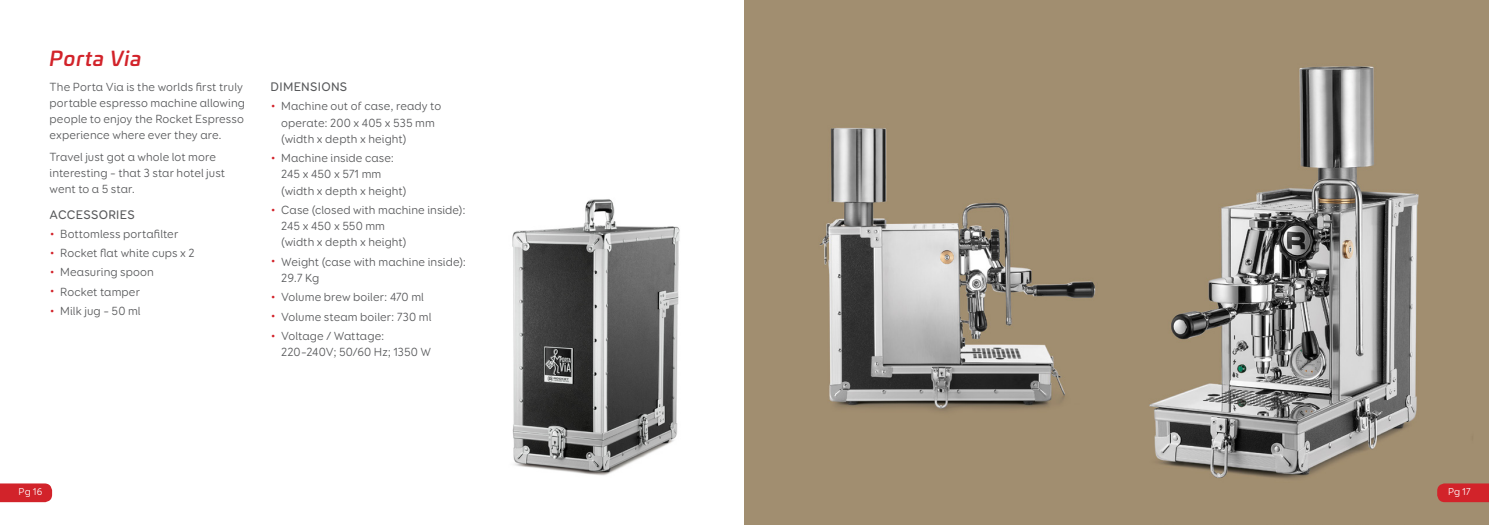
<style>
.page{position:relative;width:1489px;height:525px;background:#fff}
.page>*{position:absolute;margin:0;border:0;box-sizing:border-box;transform-origin:0 0}
.t1{font:italic 500 20px "Univia Pro";letter-spacing:.05em;color:#d2232a}
.t2{font:500 12.5px "Booster Next FY";letter-spacing:.025em;color:#58595b}
.t3{font:11.88px/16.2px "Booster Next FY";letter-spacing:.005em;color:#58595b}
.t4{font:10px "Booster Next FY";letter-spacing:.01em;color:#fff}
.s1{color:#d2232a}
</style>
<div class="page">
<img style="left:744px;top:0;width:744px;height:524px">
<img style="left:512px;top:199px;width:168px;height:277px">
<svg style="left:0;top:483px;width:52px;height:19px"></svg>
<svg style="left:1436px;top:483px;width:52px;height:19px"></svg>
<h1 class="t1" style="left:50px;top:43px;width:93px">Porta Via</h1>
<p class="t3" style="left:50px;top:78px;width:197px">The Porta Via is the worlds first truly portable espresso machine allowing people to enjoy the Rocket Espresso experience where ever they are.</p>
<p class="t3" style="left:50px;top:148px;width:177px">Travel just got a whole lot more interesting – that 3 star hotel just went to a 5 star.</p>
<p class="t2" style="left:50px;top:206px;width:87px">ACCESSORIES</p>
<p class="t3" style="left:50px;top:225px;width:130px"><span class="s1">•</span> Bottomless portafilter</p>
<p class="t3" style="left:50px;top:245px;width:147px"><span class="s1">•</span> Rocket flat white cups x 2</p>
<p class="t3" style="left:50px;top:264px;width:106px"><span class="s1">•</span> Measuring spoon</p>
<p class="t3" style="left:50px;top:283px;width:92px"><span class="s1">•</span> Rocket tamper</p>
<p class="t3" style="left:50px;top:302px;width:92px"><span class="s1">•</span> Milk jug – 50 ml</p>
<p class="t2" style="left:270px;top:79px;width:78px">DIMENSIONS</p>
<p class="t3" style="left:281px;top:98px;width:161px;text-indent:-11px"><span class="s1">•</span> Machine out of case, ready to operate: 200 x 405 x 535 mm (width x depth x height)</p>
<p class="t3" style="left:281px;top:150px;width:127px;text-indent:-11px"><span class="s1">•</span> Machine inside case:<br>245 x 450 x 571 mm (width x depth x height)</p>
<p class="t3" style="left:281px;top:201px;width:186px;text-indent:-11px"><span class="s1">•</span> Case (closed with machine inside):<br>245 x 450 x 550 mm<br>(width x depth x height)</p>
<p class="t3" style="left:281px;top:253px;width:186px;text-indent:-11px"><span class="s1">•</span> Weight (case with machine inside):<br>29.7 Kg</p>
<p class="t3" style="left:270px;top:289px;width:155px"><span class="s1">•</span> Volume brew boiler: 470 ml</p>
<p class="t3" style="left:270px;top:308px;width:162px"><span class="s1">•</span> Volume steam boiler: 730 ml</p>
<p class="t3" style="left:281px;top:327px;width:151px;text-indent:-11px"><span class="s1">•</span> Voltage / Wattage:<br>220–240V; 50/60 Hz; 1350 W</p>
<p class="t4" style="left:19px;top:485px;width:25px">Pg 16</p>
<p class="t4" style="left:1447px;top:485px;width:24px">Pg 17</p>
</div>
